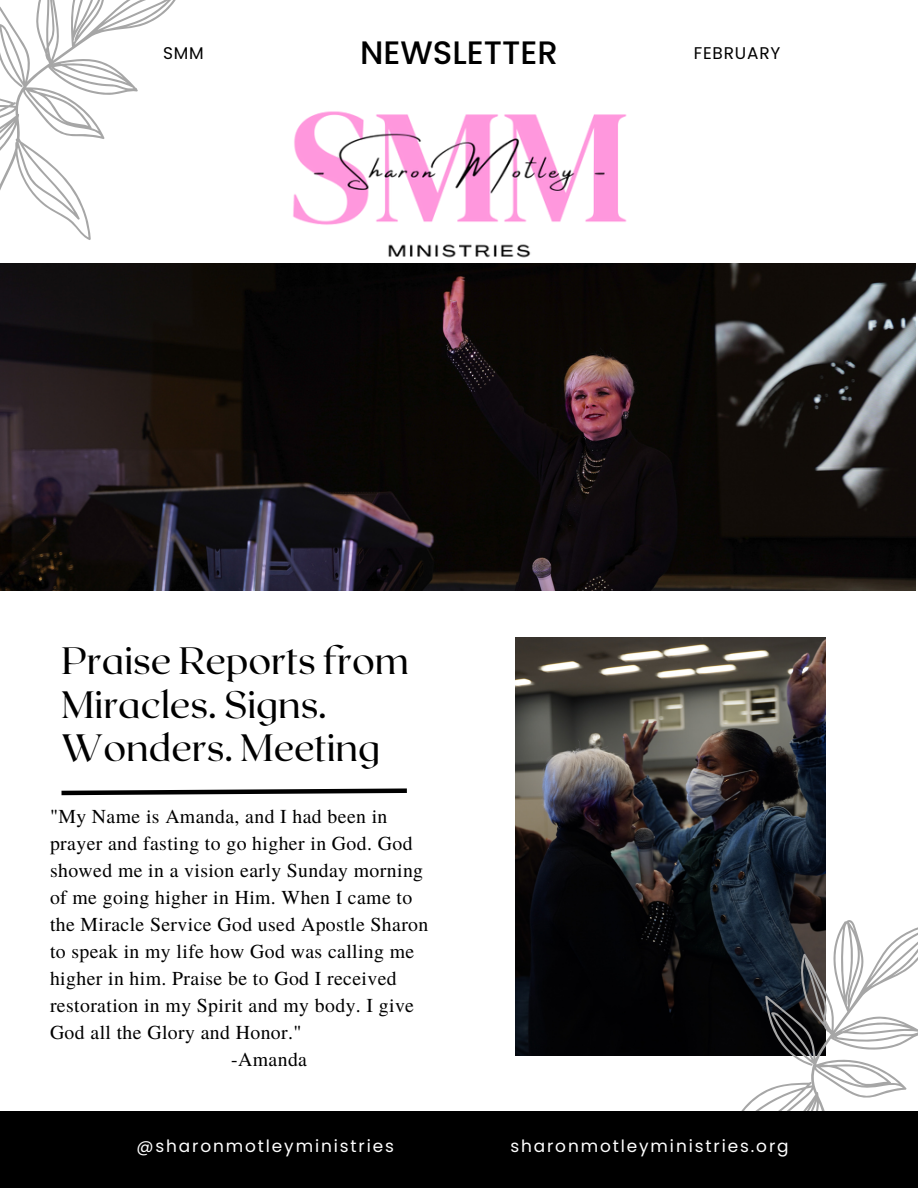
<style>
.page{position:relative;width:918px;height:1188px;background:#fff}
.page>*{position:absolute;margin:0;border:0;box-sizing:border-box;transform-origin:0 0}
.t1{font:38.1px/43.3px "Roxborough CF";color:#000}
.t2{font:500 32.4px "Poppins";color:#000}
.t3{font:19.8px "Te X Gyre Termes";letter-spacing:.02em;color:#000}
.t4{font:16.95px "Poppins";letter-spacing:.11em;color:#fff}
.t5{font:16.95px "Poppins";letter-spacing:.05em;color:#000}
</style>
<div class="page">
<svg style="left:0;top:0;width:251px;height:264px"></svg>
<img style="left:0;top:264px;width:915px;height:327px">
<img style="left:515px;top:637px;width:311px;height:419px">
<svg style="left:671px;top:868px;width:247px;height:244px"></svg>
<div style="left:0;top:1112px;width:918px;height:76px;background:#000"></div>
<img style="left:251px;top:111px;width:415px;height:262px">
<svg style="left:61px;top:788px;width:346px;height:8px"></svg>
<p class="t5" style="left:163px;top:41px;width:42px">SMM</p>
<h2 class="t2" style="left:360px;top:30px;width:199px">NEWSLETTER</h2>
<p class="t5" style="left:694px;top:41px;width:88px">FEBRUARY</p>
<h1 class="t1" style="left:62px;top:638px;width:349px">Praise Reports from<br>Miracles. Signs.<br>Wonders. Meeting</h1>
<p class="t3" style="left:50px;top:803px;width:339px">"My Name is Amanda, and I had been in</p>
<p class="t3" style="left:50px;top:830px;width:364px">prayer and fasting to go higher in God. God</p>
<p class="t3" style="left:50px;top:857px;width:375px">showed me in a vision early Sunday morning</p>
<p class="t3" style="left:50px;top:884px;width:364px">of me going higher in Him. When I came to</p>
<p class="t3" style="left:50px;top:911px;width:380px">the Miracle Service God used Apostle Sharon</p>
<p class="t3" style="left:50px;top:938px;width:366px">to speak in my life how God was calling me</p>
<p class="t3" style="left:50px;top:965px;width:348px">higher in him. Praise be to God I received</p>
<p class="t3" style="left:50px;top:992px;width:366px">restoration in my Spirit and my body. I give</p>
<p class="t3" style="left:50px;top:1019px;width:253px">God all the Glory and Honor."</p>
<p class="t3" style="left:231px;top:1046px;width:77px">-Amanda</p>
<p class="t4" style="left:136px;top:1134px;width:259px">@sharonmotleyministries</p>
<p class="t4" style="left:510px;top:1134px;width:280px">sharonmotleyministries.org</p>
</div>
